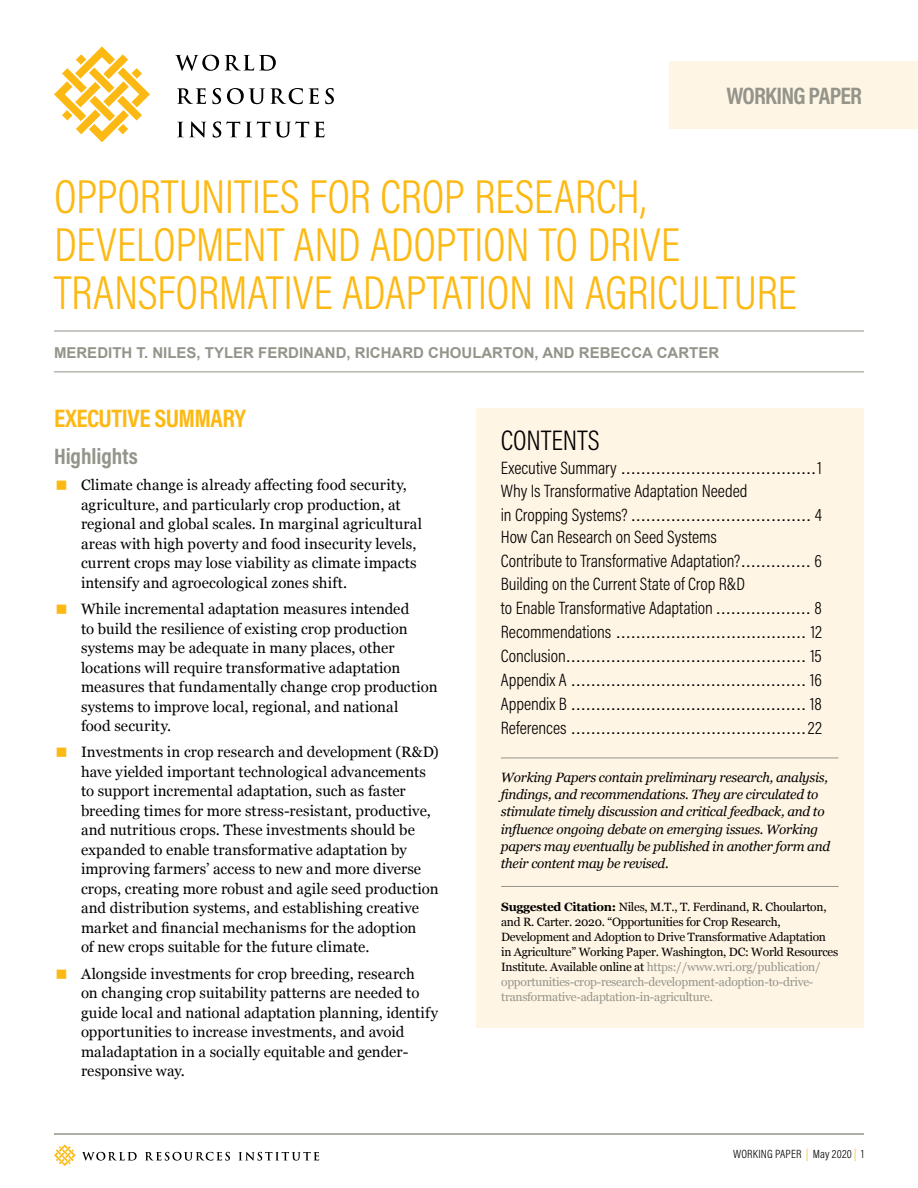
<style>
.page{position:relative;width:918px;height:1188px;background:#fff}
.page>*{position:absolute;margin:0;border:0;box-sizing:border-box;transform-origin:0 0}
.t1{font:300 48px/48px "Acumin Pro Cond";letter-spacing:-.01em;color:#fdb913}
.t2{font:300 28.5px "Acumin Pro Cond";letter-spacing:.005em;color:#000}
.t3{font:700 25.5px "Acumin Pro Cond";letter-spacing:-.02em;color:#fdb913}
.t4{font:700 24px "Acumin Pro Cond";letter-spacing:-.03em;color:#94948b}
.t5{font:700 22.5px "Acumin Pro Cond";letter-spacing:-.005em;color:#94948b}
.t6{font:18px/24px "Arial";color:#000;text-align:justify}
.t7{font:300 18px/23.5px "Acumin Pro Cond";letter-spacing:-.005em;color:#000}
.t8{font:15px/19.5px "Georgia";letter-spacing:.005em;color:#000}
.t9{font:700 15px "Arial";color:#94948b}
.t10{font:italic 13.5px/17.2px "Georgia";letter-spacing:-.02em;color:#000}
.t11{font:12px/15px "Georgia";letter-spacing:-.02em;color:#000}
.t12{font:300 12px "Acumin Pro Cond";letter-spacing:.015em;color:#000}
.s1{font-size:42px;color:#fdb913}
.s2{font-family:"Acumin Pro Cond";font-weight:300}
.s3{font-family:"Arial";font-weight:400}
.s4{font-weight:700}
.s5{color:#94948b}
.s6{color:#fdb913}
</style>
<div class="page">
<svg style="left:54px;top:1144px;width:22px;height:22px"></svg>
<svg style="left:82px;top:1152px;width:55px;height:9px"></svg>
<svg style="left:145px;top:1152px;width:85px;height:9px"></svg>
<svg style="left:239px;top:1152px;width:80px;height:9px"></svg>
<hr style="left:54px;top:1134px;width:810px;height:1px;background:#94948b">
<svg style="left:54px;top:46px;width:96px;height:96px"></svg>
<svg style="left:175px;top:55px;width:44px;height:16px"></svg>
<svg style="left:225px;top:55px;width:51px;height:16px"></svg>
<svg style="left:177px;top:88px;width:29px;height:16px"></svg>
<svg style="left:212px;top:88px;width:9px;height:16px"></svg>
<svg style="left:227px;top:88px;width:76px;height:16px"></svg>
<svg style="left:309px;top:88px;width:10px;height:16px"></svg>
<svg style="left:325px;top:88px;width:9px;height:16px"></svg>
<svg style="left:177px;top:121px;width:29px;height:17px"></svg>
<svg style="left:213px;top:121px;width:112px;height:17px"></svg>
<div style="left:669px;top:62px;width:249px;height:67px;background:#fff5e4"></div>
<hr style="left:54px;top:331px;width:810px;height:1px;background:#94948b">
<hr style="left:54px;top:372px;width:810px;height:1px;background:#94948b">
<div style="left:476px;top:408px;width:388px;height:620px;background:#fff5e4"></div>
<hr style="left:501px;top:886px;width:338px;height:1px;background:#94948b">
<hr style="left:501px;top:758px;width:337px;height:1px;background:#94948b">
<h3 class="t4" style="left:727px;top:80px;width:137px">WORKING PAPER</h3>
<h1 class="t1" style="left:54px;top:172px;width:744px">OPPORTUNITIES FOR CROP RESEARCH,<br>DEVELOPMENT AND ADOPTION TO DRIVE<br>TRANSFORMATIVE ADAPTATION IN AGRICULTURE</h1>
<p class="t9" style="left:54px;top:343px;width:667px">MEREDITH T. NILES, TYLER FERDINAND, RICHARD CHOULARTON, AND REBECCA CARTER</p>
<h3 class="t3" style="left:54px;top:401px;width:193px">EXECUTIVE SUMMARY</h3>
<h3 class="t5" style="left:54px;top:442px;width:85px">Highlights</h3>
<p class="t8" style="left:81px;top:475px;width:342px;text-indent:-27px"><span class="s1">▪</span> Climate change is already affecting food security, agriculture, and particularly crop production, at regional and global scales. In marginal agricultural areas with high poverty and food insecurity levels, current crops may lose viability as climate impacts intensify and agroecological zones shift.</p>
<p class="t8" style="left:81px;top:599px;width:358px;text-indent:-27px"><span class="s1">▪</span> While incremental adaptation measures intended<br>to build the resilience of existing crop production systems may be adequate in many places, other locations will require transformative adaptation measures that fundamentally change crop production systems to improve local, regional, and national<br>food security.</p>
<p class="t8" style="left:81px;top:742px;width:359px;text-indent:-27px"><span class="s1">▪</span> Investments in crop research and development (R&amp;D) have yielded important technological advancements to support incremental adaptation, such as faster breeding times for more stress-resistant, productive, and nutritious crops. These investments should be expanded to enable transformative adaptation by improving farmers’ access to new and more diverse crops, creating more robust and agile seed production and distribution systems, and establishing creative market and financial mechanisms for the adoption<br>of new crops suitable for the future climate.</p>
<p class="t8" style="left:81px;top:963px;width:359px;text-indent:-27px"><span class="s1">▪</span> Alongside investments for crop breeding, research<br>on changing crop suitability patterns are needed to guide local and national adaptation planning, identify opportunities to increase investments, and avoid maladaptation in a socially equitable and gender&shy;responsive way.</p>
<h2 class="t2" style="left:501px;top:422px;width:101px">CONTENTS</h2>
<p class="t6" style="left:501px;top:456px;width:322px"><span class="s2">Executive Summary</span> .......................................<span class="s2">1</span></p>
<p class="t7" style="left:501px;top:479px;width:248px">Why Is Transformative Adaptation Needed</p>
<p class="t6" style="left:501px;top:503px;width:323px"><span class="s2">in Cropping Systems?</span> .................................... <span class="s2">4</span></p>
<p class="t7" style="left:501px;top:525px;width:322px">How Can Research on Seed Systems<br>Contribute to Transformative Adaptation?<span class="s3">..............</span> 6<br>Building on the Current State of Crop R&amp;D<br>to Enable Transformative Adaptation <span class="s3">...................</span> 8</p>
<p class="t6" style="left:501px;top:620px;width:323px"><span class="s2">Recommendations</span> ...................................... <span class="s2">12<br>Conclusion</span>................................................ <span class="s2">15<br>Appendix A</span> ............................................... <span class="s2">16<br>Appendix B</span> ............................................... <span class="s2">18<br>References</span> ...............................................<span class="s2">22</span></p>
<p class="t10" style="left:501px;top:768px;width:331px">Working Papers contain preliminary research, analysis, findings, and recommendations. They are circulated to stimulate timely discussion and critical feedback, and to influence ongoing debate on emerging issues. Working papers may eventually be published in another form and their content may be revised.</p>
<p class="t11" style="left:501px;top:899px;width:339px"><span class="s4">Suggested Citation:</span> Niles, M.T., T. Ferdinand, R. Choularton, and R. Carter. 2020. “Opportunities for Crop Research, Development and Adoption to Drive Transformative Adaptation in Agriculture” Working Paper. Washington, DC: World Resources Institute. Available online at <span class="s5">https://www.wri.org/publication/ opportunities-crop-research-development-adoption-to-drive&shy;transformative-adaptation-in-agriculture.</span></p>
<p class="t12" style="left:733px;top:1146px;width:132px">WORKING PAPER <span class="s6">|</span> May 2020 <span class="s6">|</span> 1</p>
</div>
